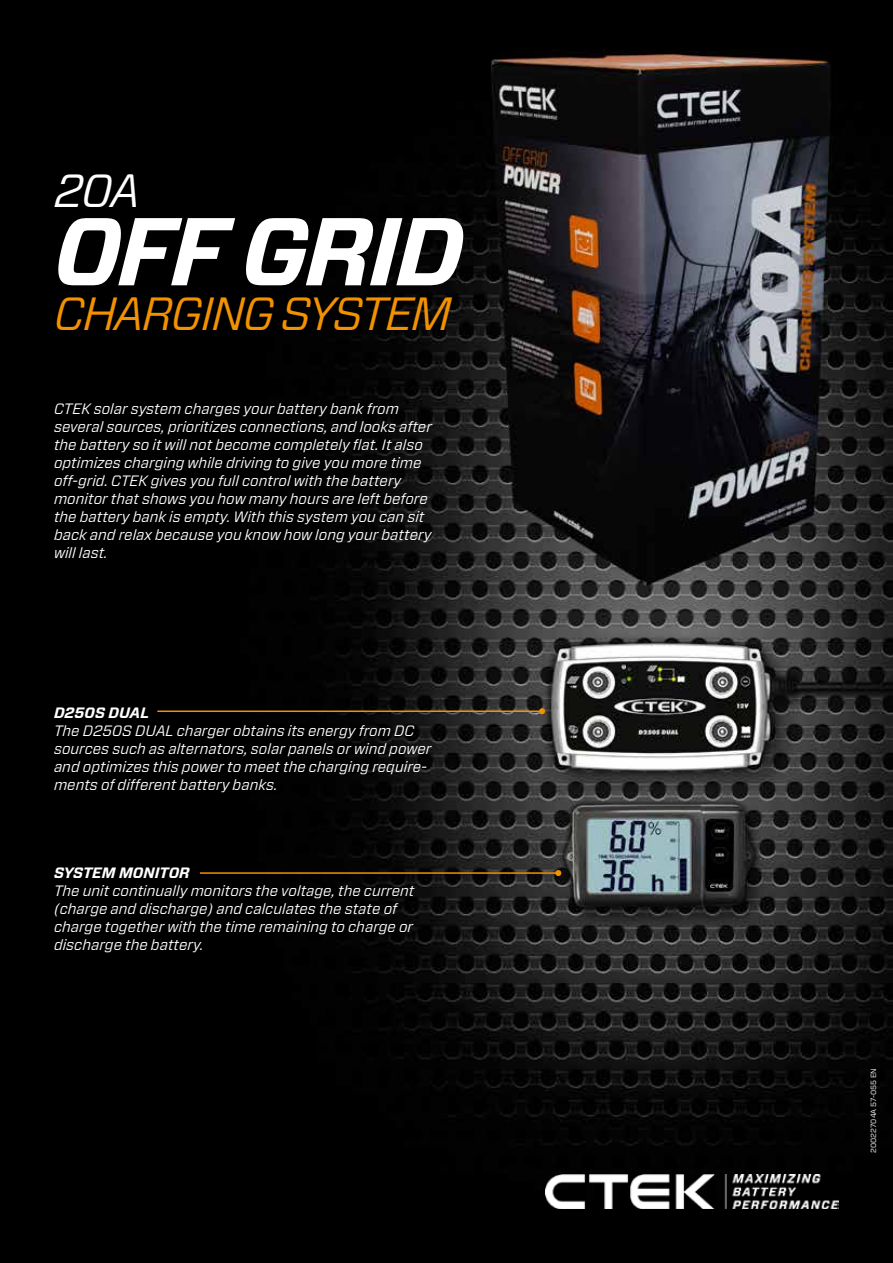
<style>
.page{position:relative;width:893px;height:1263px;background:#fff}
.page>*{position:absolute;margin:0;border:0;box-sizing:border-box;transform-origin:0 0}
.t1{font:italic 700 96px "Forza";letter-spacing:-.04em;color:#fff}
.t2{font:italic 46.5px "Forza";letter-spacing:-.04em;color:#f39200}
.t3{font:italic 46.5px "Forza";color:#fff}
.t4{font:italic 15px/18px "Forza";color:#fff}
.t5{font:italic 700 15px "Forza";color:#fff}
.t6{font:7.5px "Forza";color:#fff}
</style>
<div class="page">
<img style="left:0;top:0;width:893px;height:1263px">
<img style="left:545px;top:1174px;width:294px;height:35px">
<hr style="left:157px;top:710px;width:385px;height:2px;background:#f39200">
<svg style="left:539px;top:708px;width:6px;height:6px"></svg>
<hr style="left:200px;top:872px;width:358px;height:2px;background:#f39200">
<svg style="left:555px;top:870px;width:6px;height:6px"></svg>
<h2 class="t3" style="left:54px;top:159px;width:88px">20A</h2>
<h1 class="t1" style="left:54px;top:187px;width:411px">OFF GRID</h1>
<h2 class="t2" style="left:54px;top:282px;width:399px">CHARGING SYSTEM</h2>
<p class="t4" style="left:54px;top:399px;width:379px">CTEK solar system charges your battery bank from several sources, prioritizes connections, and looks after the battery so it will not become completely flat. It also optimizes charging while driving to give you more time off-grid. CTEK gives you full control with the battery monitor that shows you how many hours are left before the battery bank is empty. With this system you can sit back and relax because you know how long your battery will last.</p>
<p class="t5" style="left:54px;top:703px;width:97px">D250S DUAL</p>
<p class="t4" style="left:54px;top:721px;width:379px">The D250S DUAL charger obtains its energy from DC sources such as alternators, solar panels or wind power and optimizes this power to meet the charging require&shy;ments of different battery banks.</p>
<p class="t5" style="left:54px;top:863px;width:137px">SYSTEM MONITOR</p>
<p class="t4" style="left:54px;top:882px;width:362px">The unit continually monitors the voltage, the current (charge and discharge) and calculates the state of charge together with the time remaining to charge or discharge the battery.</p>
<p class="t6" style="left:869px;top:1152px;width:86px;rotate:-90deg">20022704A 57-055 EN</p>
</div>
